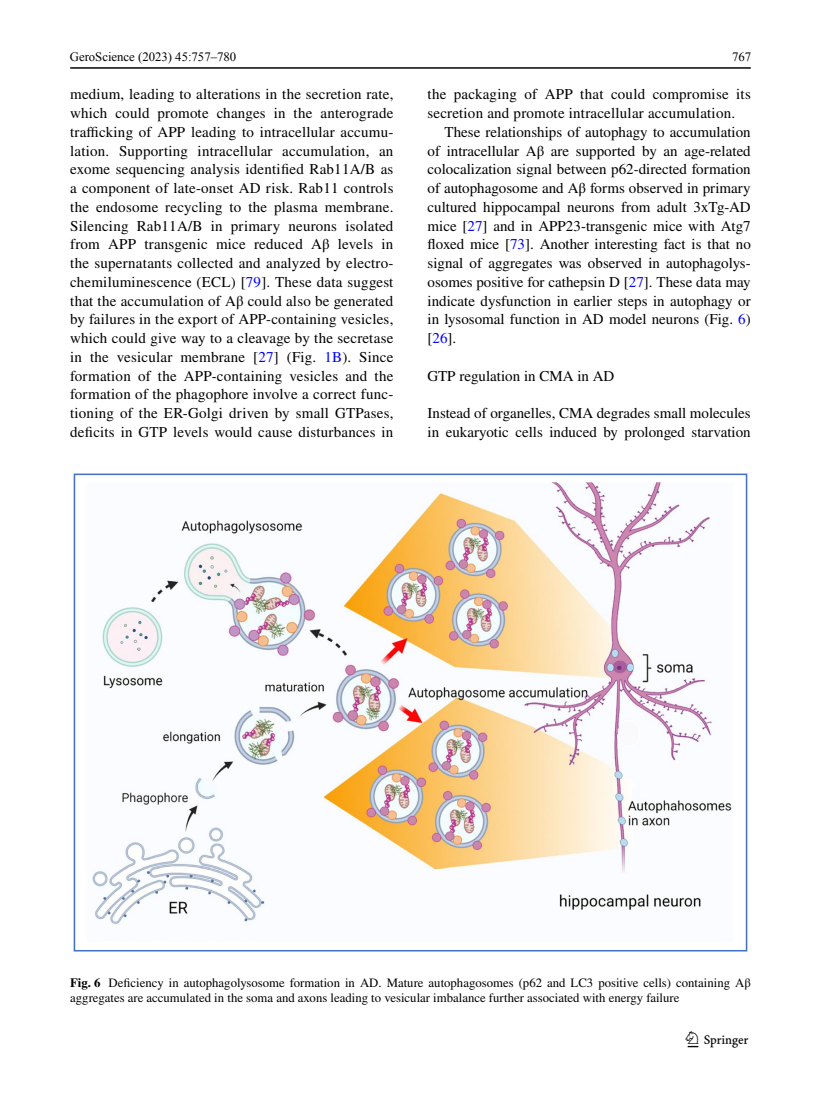
<style>
.page{position:relative;width:821px;height:1106px;background:#fff}
.page>*{position:absolute;margin:0;border:0;box-sizing:border-box;transform-origin:0 0}
.t1{font:22.5px "Springnew Regular 3";color:#000}
.t2{font:15px/18.8px "STIX";color:#000;text-align:justify}
.t3{font:12.75px/15px "STIX";color:#000}
.t4{font:12.75px "Times New Roman";color:#000}
.t5{font:12.75px "Times New Roman PSMT3";color:#000}
.s1{color:#00f}
.s2{font-weight:700}
</style>
<div class="page">
<hr style="left:70px;top:67px;width:680px;height:2px;background:#000">
<img style="left:92px;top:482px;width:640px;height:443px">
<div style="left:74px;top:473px;width:673px;height:478px;border:2px solid #4472c4"></div>
<p class="t4" style="left:70px;top:52px;width:168px">GeroScience (2023) 45:757–780</p>
<p class="t5" style="left:732px;top:52px;width:21px">767</p>
<p class="t2" style="left:70px;top:86px;width:325px">medium, leading to alterations in the secretion rate, which could promote changes in the anterograde trafficking of APP leading to intracellular accumu&shy;lation. Supporting intracellular accumulation, an exome sequencing analysis identified Rab11A/B as a component of late-onset AD risk. Rab11 controls the endosome recycling to the plasma membrane.<br>Silencing Rab11A/B in primary neurons isolated from APP transgenic mice reduced Aβ levels in the supernatants collected and analyzed by electro&shy;chemiluminescence (ECL) [<span class="s1">79</span>]. These data suggest that the accumulation of Aβ could also be generated by failures in the export of APP-containing vesicles, which could give way to a cleavage by the secretase in the vesicular membrane [<span class="s1">27</span>] (Fig. <span class="s1">1B</span>). Since formation of the APP-containing vesicles and the formation of the phagophore involve a correct func&shy;tioning of the ER-Golgi driven by small GTPases, deficits in GTP levels would cause disturbances in</p>
<p class="t2" style="left:427px;top:86px;width:325px">the packaging of APP that could compromise its secretion and promote intracellular accumulation.</p>
<p class="t2" style="left:427px;top:123px;width:325px;text-indent:17px">These relationships of autophagy to accumulation of intracellular Aβ are supported by an age-related colocalization signal between p62-directed formation of autophagosome and Aβ forms observed in primary cultured hippocampal neurons from adult 3xTg-AD mice [<span class="s1">27</span>] and in APP23-transgenic mice with Atg7 floxed mice [<span class="s1">73</span>]. Another interesting fact is that no signal of aggregates was observed in autophagolys&shy;osomes positive for cathepsin D [<span class="s1">27</span>]. These data may indicate dysfunction in earlier steps in autophagy or in lysosomal function in AD model neurons (Fig. <span class="s1">6</span>) [<span class="s1">26</span>].</p>
<p class="t2" style="left:427px;top:367px;width:188px">GTP regulation in CMA in AD</p>
<p class="t2" style="left:427px;top:405px;width:325px">Instead of organelles, CMA degrades small molecules in eukaryotic cells induced by prolonged starvation</p>
<p class="t3" style="left:70px;top:975px;width:682px"><span class="s2">Fig. 6</span> Deficiency in autophagolysosome formation in AD. Mature autophagosomes (p62 and LC3 positive cells) containing Aβ aggregates are accumulated in the soma and axons leading to vesicular imbalance further associated with energy failure</p>
<h1 class="t1" style="left:687px;top:1031px;width:62px">1 3</h1>
</div>
